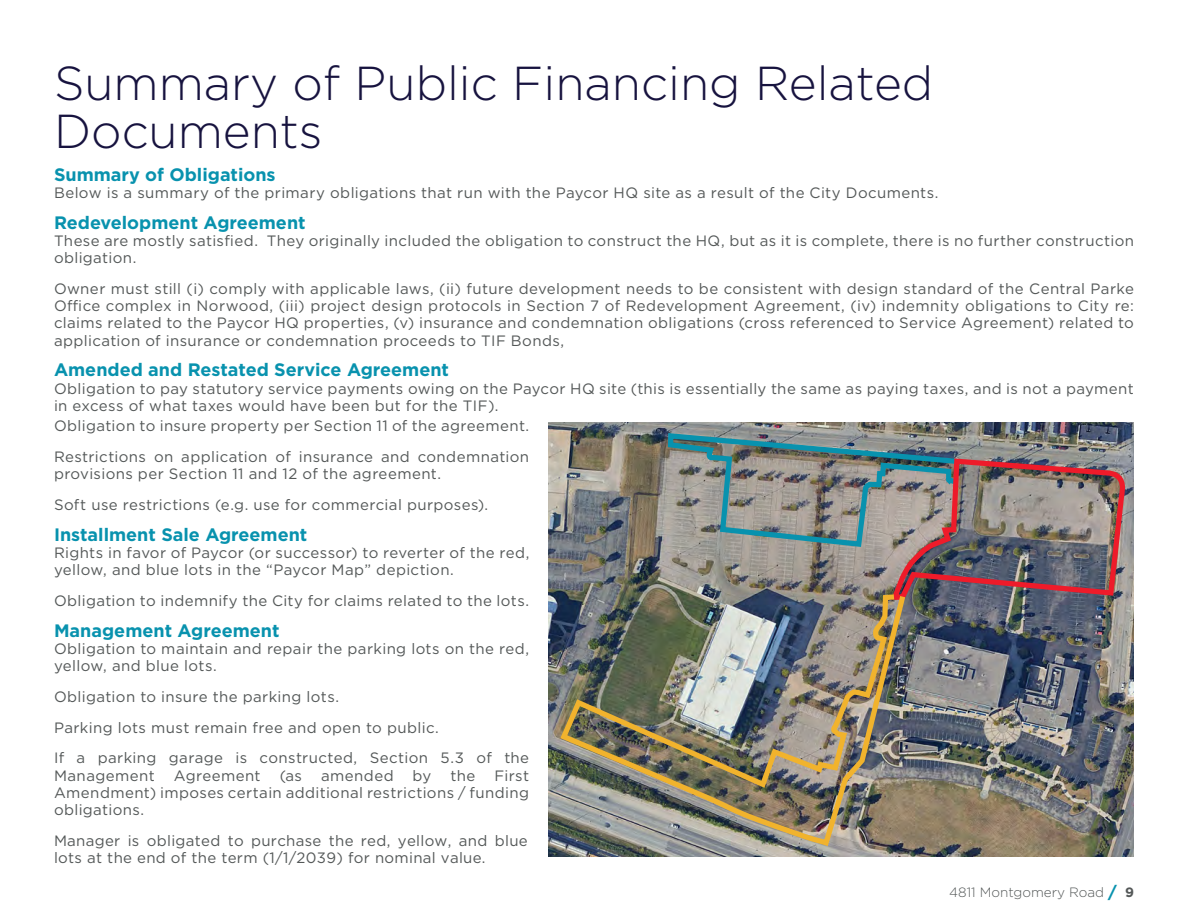
<style>
.page{position:relative;width:1188px;height:918px;background:#fff}
.page>*{position:absolute;margin:0;border:0;box-sizing:border-box;transform-origin:0 0}
.t1{font:300 47.55px/47.5px "Gotham";color:#17133f}
.t2{font:700 18px "Gotham";color:#0892ae}
.t3{font:15px/17.2px "Gotham";letter-spacing:.025em;color:#545858}
.t4{font:300 13.5px "Gotham";color:#545858}
.s1{font-weight:700;font-size:16.5px;color:#0892ae}
.s2{font-weight:700}
</style>
<div class="page">
<img style="left:549px;top:422px;width:585px;height:434px">
<img style="left:665px;top:430px;width:225px;height:120px">
<img style="left:890px;top:422px;width:241px;height:183px">
<img style="left:559px;top:590px;width:350px;height:267px">
<p class="t1" style="left:54px;top:59px;width:881px">Summary of Public Financing Related<br>Documents</p>
<p class="t2" style="left:54px;top:162px;width:223px">Summary of Obligations</p>
<p class="t3" style="left:54px;top:184px;width:886px">Below is a summary of the primary obligations that run with the Paycor HQ site as a result of the City Documents.</p>
<p class="t2" style="left:54px;top:210px;width:253px">Redevelopment Agreement</p>
<p class="t3" style="left:54px;top:232px;width:1082px">These are mostly satisfied. They originally included the obligation to construct the HQ, but as it is complete, there is no further construction obligation.</p>
<p class="t3" style="left:54px;top:280px;width:1082px;text-align:justify">Owner must still (i) comply with applicable laws, (ii) future development needs to be consistent with design standard of the Central Parke Office complex in Norwood, (iii) project design protocols in Section 7 of Redevelopment Agreement, (iv) indemnity obligations to City re: claims related to the Paycor HQ properties, (v) insurance and condemnation obligations (cross referenced to Service Agreement) related to application of insurance or condemnation proceeds to TIF Bonds,</p>
<p class="t2" style="left:54px;top:358px;width:397px">Amended and Restated Service Agreement</p>
<p class="t3" style="left:54px;top:379px;width:1081px">Obligation to pay statutory service payments owing on the Paycor HQ site (this is essentially the same as paying taxes, and is not a payment in excess of what taxes would have been but for the TIF).</p>
<p class="t3" style="left:54px;top:417px;width:477px">Obligation to insure property per Section 11 of the agreement.</p>
<p class="t3" style="left:54px;top:448px;width:477px">Restrictions on application of insurance and condemnation provisions per Section 11 and 12 of the agreement.</p>
<p class="t3" style="left:54px;top:496px;width:436px">Soft use restrictions (e.g. use for commercial purposes).</p>
<p class="t2" style="left:54px;top:522px;width:255px">Installment Sale Agreement</p>
<p class="t3" style="left:54px;top:544px;width:477px">Rights in favor of Paycor (or successor) to reverter of the red, yellow, and blue lots in the “Paycor Map” depiction.</p>
<p class="t3" style="left:54px;top:592px;width:477px">Obligation to indemnify the City for claims related to the lots.</p>
<p class="t2" style="left:54px;top:618px;width:227px">Management Agreement</p>
<p class="t3" style="left:54px;top:640px;width:477px">Obligation to maintain and repair the parking lots on the red, yellow, and blue lots.</p>
<p class="t3" style="left:54px;top:681px;width:477px;line-height:30.8px">Obligation to insure the parking lots.<br>Parking lots must remain free and open to public.<br>If a parking garage is constructed, Section 5.3 of the</p>
<p class="t3" style="left:54px;top:766px;width:102px">Management</p>
<p class="t3" style="left:174px;top:766px;width:88px">Agreement</p>
<p class="t3" style="left:280px;top:766px;width:24px">(as</p>
<p class="t3" style="left:321px;top:766px;width:74px">amended</p>
<p class="t3" style="left:413px;top:766px;width:20px">by</p>
<p class="t3" style="left:450px;top:766px;width:26px">the</p>
<p class="t3" style="left:54px;top:766px;width:477px;text-align:justify;text-indent:440px">First Amendment) imposes certain additional restrictions / funding obligations.</p>
<p class="t3" style="left:54px;top:832px;width:475px">Manager is obligated to purchase the red, yellow, and blue lots at the end of the term (1/1/2039) for nominal value.</p>
<p class="t4" style="left:949px;top:883px;width:186px">4811 Montgomery Road <span class="s1">/</span> <span class="s2">9</span></p>
</div>
